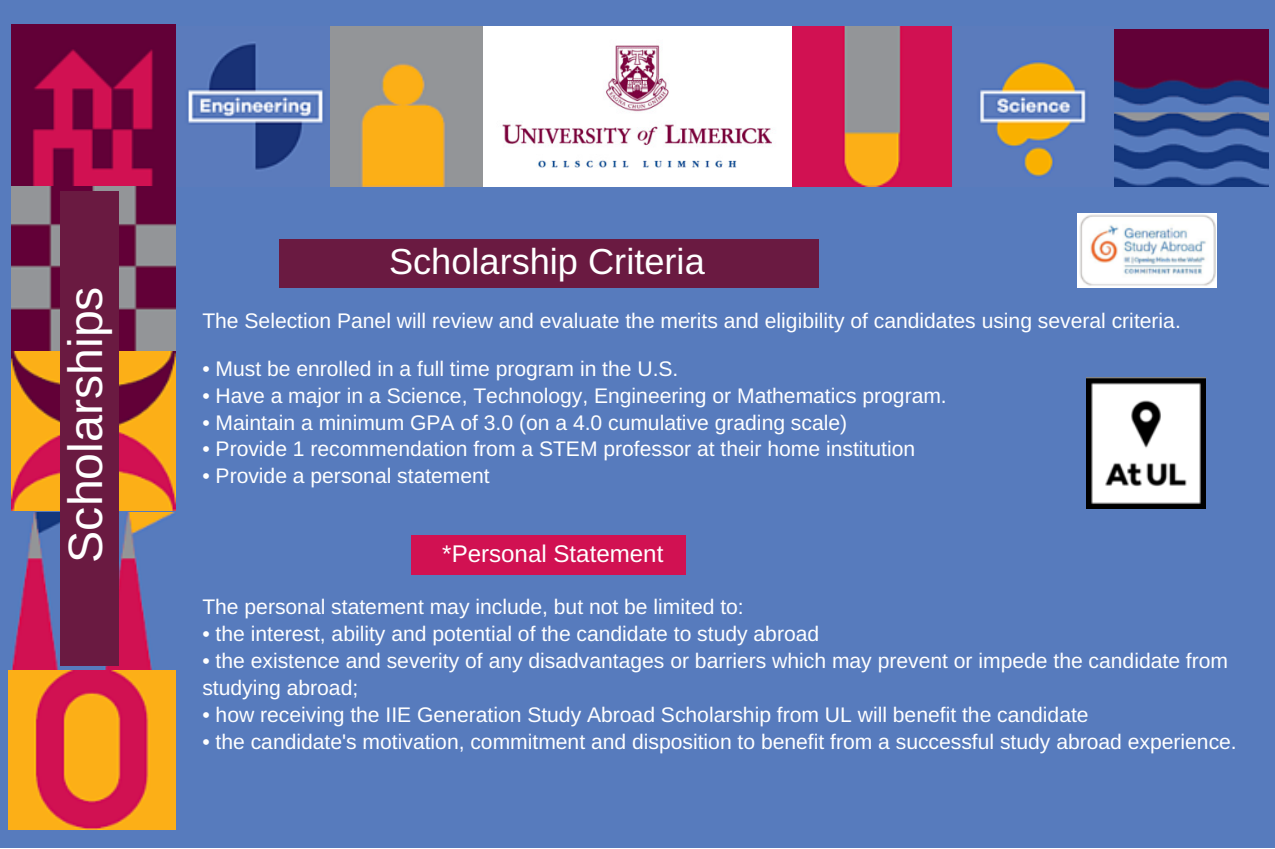
<style>
.page{position:relative;width:1275px;height:849px;background:#fff}
.page>*{position:absolute;margin:0;border:0;box-sizing:border-box;transform-origin:0 0}
.t1{font:48.3px "Arimo";color:#fff}
.t2{font:36.3px "Arimo";color:#fff}
.t3{font:24px "Arimo";color:#fff}
.t4{font:21px/27px "Arimo";color:#fff}
</style>
<div class="page">
<div style="left:0;top:0;width:1275px;height:848px;background:#577bbd"></div>
<img style="left:486px;top:27px;width:465px;height:160px">
<img style="left:11px;top:513px;width:163px;height:157px">
<img style="left:11px;top:25px;width:164px;height:485px">
<img style="left:1114px;top:29px;width:154px;height:158px">
<img style="left:980px;top:61px;width:106px;height:117px">
<img style="left:1077px;top:214px;width:140px;height:74px">
<img style="left:175px;top:27px;width:156px;height:160px">
<img style="left:331px;top:27px;width:155px;height:160px">
<div style="left:61px;top:191px;width:58px;height:475px;background:#6a1a41"></div>
<img style="left:9px;top:670px;width:166px;height:160px">
<div style="left:279px;top:239px;width:540px;height:49px;background:#6a1a41"></div>
<div style="left:412px;top:536px;width:274px;height:39px;background:#d11152"></div>
<img style="left:1086px;top:378px;width:119px;height:130px">
<h1 class="t1" style="left:59px;top:563px;width:278px;rotate:-90deg">Scholarships</h1>
<h2 class="t2" style="left:389px;top:241px;width:317px">Scholarship Criteria</h2>
<p class="t4" style="left:202px;top:308px;width:980px">The Selection Panel will review and evaluate the merits and eligibility of candidates using several criteria.</p>
<p class="t4" style="left:202px;top:355px;width:478px">• Must be enrolled in a full time program in the U.S.</p>
<p class="t4" style="left:202px;top:382px;width:746px">• Have a major in a Science, Technology, Engineering or Mathematics program.</p>
<p class="t4" style="left:202px;top:409px;width:646px">• Maintain a minimum GPA of 3.0 (on a 4.0 cumulative grading scale)</p>
<p class="t4" style="left:202px;top:436px;width:714px">• Provide 1 recommendation from a STEM professor at their home institution</p>
<p class="t4" style="left:202px;top:463px;width:289px">• Provide a personal statement</p>
<p class="t3" style="left:442px;top:540px;width:223px">*Personal Statement</p>
<p class="t4" style="left:202px;top:593px;width:543px">The personal statement may include, but not be limited to:</p>
<p class="t4" style="left:202px;top:620px;width:618px">• the interest, ability and potential of the candidate to study abroad</p>
<p class="t4" style="left:202px;top:647px;width:1027px">• the existence and severity of any disadvantages or barriers which may prevent or impede the candidate from studying abroad;</p>
<p class="t4" style="left:202px;top:701px;width:888px">• how receiving the IIE Generation Study Abroad Scholarship from UL will benefit the candidate</p>
<p class="t4" style="left:202px;top:728px;width:1036px">• the candidate's motivation, commitment and disposition to benefit from a successful study abroad experience.</p>
</div>
